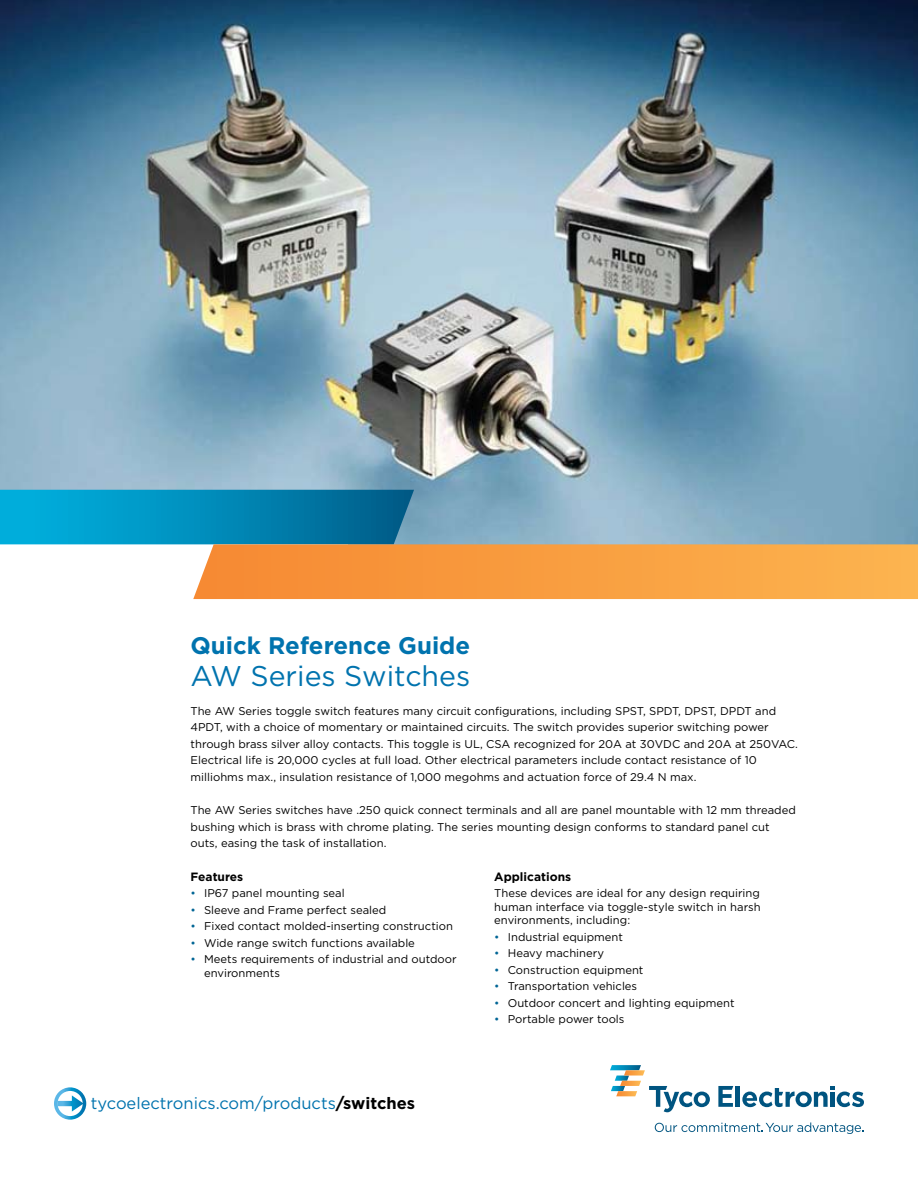
<style>
.page{position:relative;width:918px;height:1188px;background:#fff}
.page>*{position:absolute;margin:0;border:0;box-sizing:border-box;transform-origin:0 0}
.t1{font:28.5px "Gotham";color:#0073ae}
.t2{font:700 24px "Gotham";color:#0073ae}
.t3{font:16.5px "Gotham";color:#0073ae}
.t4{font:700 12px "Gotham";color:#000}
.t5{font:11.25px/16.5px "Gotham";color:#000}
.s1{color:#006595}
.s2{font-weight:700;color:#000}
</style>
<div class="page">
<img style="left:0;top:0;width:918px;height:490px">
<svg style="left:0;top:490px;width:918px;height:109px;background:#a3a994"></svg>
<svg style="left:718px;top:1086px;width:15px;height:21px"></svg>
<hr style="left:736px;top:1086px;width:4px;height:21px;background:#005480">
<svg style="left:742px;top:1086px;width:122px;height:21px"></svg>
<svg style="left:655px;top:1122px;width:208px;height:12px"></svg>
<svg style="left:610px;top:1065px;width:100px;height:47px"></svg>
<svg style="left:54px;top:1087px;width:32px;height:33px"></svg>
<h2 class="t2" style="left:190px;top:632px;width:281px">Quick Reference Guide</h2>
<h1 class="t1" style="left:190px;top:660px;width:281px">AW Series Switches</h1>
<p class="t5" style="left:191px;top:703px;width:609px">The AW Series toggle switch features many circuit configurations, including SPST, SPDT, DPST, DPDT and 4PDT, with a choice of momentary or maintained circuits. The switch provides superior switching power through brass silver alloy contacts. This toggle is UL, CSA recognized for 20A at 30VDC and 20A at 250VAC.<br>Electrical life is 20,000 cycles at full load. Other electrical parameters include contact resistance of 10 milliohms max., insulation resistance of 1,000 megohms and actuation force of 29.4 N max.</p>
<p class="t5" style="left:191px;top:802px;width:607px">The AW Series switches have .250 quick connect terminals and all are panel mountable with 12 mm threaded bushing which is brass with chrome plating. The series mounting design conforms to standard panel cut outs, easing the task of installation.</p>
<p class="t4" style="left:191px;top:869px;width:54px">Features</p>
<p class="t5" style="left:191px;top:885px;width:156px"><span class="s1">•</span> IP67 panel mounting seal</p>
<p class="t5" style="left:191px;top:901px;width:197px"><span class="s1">•</span> Sleeve and Frame perfect sealed</p>
<p class="t5" style="left:191px;top:918px;width:264px"><span class="s1">•</span> Fixed contact molded-inserting construction</p>
<p class="t5" style="left:191px;top:934px;width:226px"><span class="s1">•</span> Wide range switch functions available</p>
<p class="t5" style="left:204px;top:952px;width:254px;line-height:13.5px;text-indent:-14px"><span class="s1">•</span> Meets requirements of industrial and outdoor environments</p>
<p class="t4" style="left:494px;top:869px;width:78px">Applications</p>
<p class="t5" style="left:494px;top:886px;width:268px;line-height:13.5px;text-align:justify">These devices are ideal for any design requiring human interface via toggle-style switch in harsh environments, including:</p>
<p class="t5" style="left:494px;top:928px;width:130px"><span class="s1">•</span> Industrial equipment</p>
<p class="t5" style="left:494px;top:945px;width:111px"><span class="s1">•</span> Heavy machinery</p>
<p class="t5" style="left:494px;top:961px;width:151px"><span class="s1">•</span> Construction equipment</p>
<p class="t5" style="left:494px;top:978px;width:144px"><span class="s1">•</span> Transportation vehicles</p>
<p class="t5" style="left:494px;top:994px;width:242px"><span class="s1">•</span> Outdoor concert and lighting equipment</p>
<p class="t5" style="left:494px;top:1011px;width:132px"><span class="s1">•</span> Portable power tools</p>
<h3 class="t3" style="left:91px;top:1094px;width:326px">tycoelectronics.com/products<span class="s2">/switches</span></h3>
</div>
